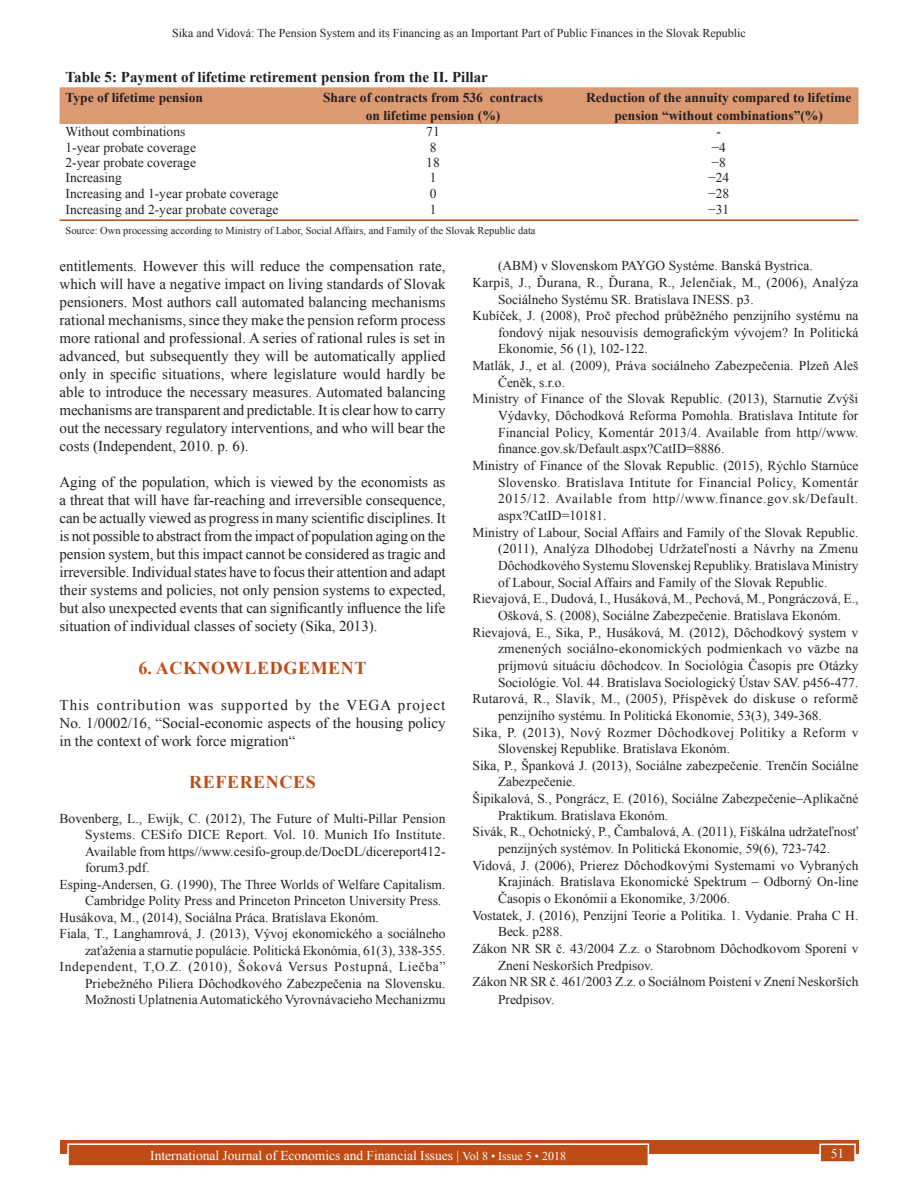
<style>
.page{position:relative;width:918px;height:1188px;background:#fff}
.page>*{position:absolute;margin:0;border:0;box-sizing:border-box;transform-origin:0 0}
.t1{font:700 18px "Times New Roman";letter-spacing:.035em;color:#bd4c16}
.TX{font:15px/18px "Times New Roman";color:#231f20;text-align:justify}
.TT{font:700 15px "Times New Roman";color:#231f20}
.REF{font:13.5px/16.6px "Times New Roman";color:#231f20}
.TCH{font:700 13.5px/18px "Times New Roman";color:#231f20;text-align:center}
.TB{font:13.5px "Times New Roman";color:#231f20}
.REF-2{font:13.5px/16.6px "Times New Roman";letter-spacing:.025em;color:#231f20}
.t2{font:13.5px "Times New Roman";color:#fff}
.TBL{font:13.5px "Times New Roman";color:#231f20}
.t3{font:12px "Times New Roman";color:#231f20}
.TFN{font:10.5px "Times New Roman";color:#231f20}
.s1{font-size:12px}
</style>
<div class="page">
<div style="left:60px;top:1140px;width:798px;height:13px;background:#bd4c16"></div>
<div style="left:68px;top:1144px;width:580px;height:22px;background:#bd4c16"></div>
<div style="left:67px;top:1143px;width:582px;height:24px;border:2px solid #fff"></div>
<div style="left:820px;top:1144px;width:35px;height:18px;background:#bd4c16"></div>
<div style="left:819px;top:1144px;width:37px;height:19px;border:2px solid #fff"></div>
<div style="left:60px;top:87px;width:798px;height:37px;background:#dd9972"></div>
<hr style="left:60px;top:219px;width:227px;height:2px;background:#bd4c16">
<hr style="left:287px;top:219px;width:25px;height:2px;background:#bd4c16">
<hr style="left:312px;top:219px;width:242px;height:2px;background:#bd4c16">
<hr style="left:554px;top:219px;width:25px;height:2px;background:#bd4c16">
<hr style="left:579px;top:219px;width:279px;height:2px;background:#bd4c16">
<p class="t3" style="left:172px;top:25px;width:575px">Sika and Vidová: The Pension System and its Financing as an Important Part of Public Finances in the Slovak Republic</p>
<p class="TT" style="left:66px;top:66px;width:424px">Table 5: Payment of lifetime retirement pension from the II. Pillar</p>
<p class="TCH" style="left:66px;top:88px;width:139px">Type of lifetime pension</p>
<p class="TCH" style="left:323px;top:88px;width:221px">Share of contracts from 536 contracts on lifetime pension (%)</p>
<p class="TCH" style="left:586px;top:88px;width:267px">Reduction of the annuity compared to lifetime pension “without combinations”(%)</p>
<p class="TB" style="left:66px;top:122px;width:121px">Without combinations</p>
<p class="TB" style="left:426px;top:122px;width:15px">71</p>
<p class="TB" style="left:716px;top:122px;width:5px">‑</p>
<p class="TB" style="left:66px;top:138px;width:132px">1‑year probate coverage</p>
<p class="TB" style="left:430px;top:138px;width:8px">8</p>
<p class="TB" style="left:712px;top:138px;width:16px">−4</p>
<p class="TB" style="left:66px;top:153px;width:132px">2‑year probate coverage</p>
<p class="TB" style="left:426px;top:153px;width:15px">18</p>
<p class="TB" style="left:712px;top:153px;width:16px">−8</p>
<p class="TB" style="left:66px;top:168px;width:58px">Increasing</p>
<p class="TB" style="left:430px;top:168px;width:8px">1</p>
<p class="TB" style="left:708px;top:168px;width:23px">−24</p>
<p class="TB" style="left:66px;top:184px;width:214px">Increasing and 1‑year probate coverage</p>
<p class="TB" style="left:430px;top:184px;width:8px">0</p>
<p class="TB" style="left:708px;top:184px;width:23px">−28</p>
<p class="TBL" style="left:66px;top:200px;width:214px">Increasing and 2‑year probate coverage</p>
<p class="TBL" style="left:430px;top:200px;width:8px">1</p>
<p class="TBL" style="left:708px;top:200px;width:23px">−31</p>
<p class="TFN" style="left:66px;top:223px;width:472px">Source: Own processing according to Ministry of Labor, Social Affairs, and Family of the Slovak Republic data</p>
<p class="TX" style="left:60px;top:257px;width:388px">entitlements. However this will reduce the compensation rate, which will have a negative impact on living standards of Slovak pensioners. Most authors call automated balancing mechanisms rational mechanisms, since they make the pension reform process more rational and professional. A series of rational rules is set in advanced, but subsequently they will be automatically applied only in specific situations, where legislature would hardly be able to introduce the necessary measures. Automated balancing mechanisms are transparent and predictable. It is clear how to carry out the necessary regulatory interventions, and who will bear the costs (Independent, 2010. p. 6).</p>
<p class="TX" style="left:60px;top:473px;width:388px">Aging of the population, which is viewed by the economists as a threat that will have far-reaching and irreversible consequence, can be actually viewed as progress in many scientific disciplines. It is not possible to abstract from the impact of population aging on the pension system, but this impact cannot be considered as tragic and irreversible. Individual states have to focus their attention and adapt their systems and policies, not only pension systems to expected, but also unexpected events that can significantly influence the life situation of individual classes of society (Sika, 2013).</p>
<h1 class="t1" style="left:138px;top:655px;width:230px">6. ACKNOWLEDGEMENT</h1>
<p class="TX" style="left:60px;top:695px;width:387px">This contribution was supported by the VEGA project No. 1/0002/16, “Social-economic aspects of the housing policy in the context of work force migration“</p>
<h1 class="t1" style="left:189px;top:769px;width:128px">REFERENCES</h1>
<p class="REF" style="left:85px;top:810px;width:362px;text-align:justify;text-indent:-26px">Bovenberg, L., Ewijk, C. (2012), The Future of Multi-Pillar Pension Systems. CESifo DICE Report. Vol. 10. Munich Ifo Institute.<br>Available from https//www.cesifo-group.de/DocDL/dicereport412- forum3.pdf.</p>
<p class="REF" style="left:85px;top:876px;width:362px;text-indent:-26px">Esping-Andersen, G. (1990), The Three Worlds of Welfare Capitalism.<br>Cambridge Polity Press and Princeton Princeton University Press.</p>
<p class="REF" style="left:60px;top:909px;width:321px">Husákova, M., (2014), Sociálna Práca. Bratislava Ekonóm.</p>
<p class="REF" style="left:60px;top:925px;width:388px;text-align:right">Fiala, T., Langhamrová, J. (2013), Vývoj ekonomického a sociálneho zaťaženia a starnutie populácie. Politická Ekonómia, 61(3), 338-355.</p>
<p class="REF" style="left:85px;top:958px;width:362px;text-align:justify;text-indent:-26px">Independent, T,O.Z. (2010), Šoková Versus Postupná, Liečba” Priebežného Piliera Dôchodkového Zabezpečenia na Slovensku.<br>Možnosti Uplatnenia Automatického Vyrovnávacieho Mechanizmu</p>
<p class="REF" style="left:498px;top:257px;width:316px">(ABM) v Slovenskom PAYGO Systéme. Banská Bystrica.</p>
<p class="REF" style="left:498px;top:274px;width:362px;text-indent:-26px">Karpiš, J., Ďurana, R., Ďurana, R., Jelenčiak, M., (2006), Analýza<br>Sociálneho Systému SR. Bratislava INESS. p3.</p>
<p class="REF" style="left:498px;top:307px;width:362px;text-align:justify;text-indent:-26px">Kubíček, J. (2008), Proč přechod průběžného penzijního systému na fondový nijak nesouvisís demografickým vývojem? In Politická Ekonomie, 56 (1), 102-122.</p>
<p class="REF" style="left:498px;top:357px;width:362px;text-indent:-26px">Matlák, J., et al. (2009), Práva sociálneho Zabezpečenia. Plzeň Aleš<br>Čeněk, s.r.o.</p>
<p class="REF" style="left:498px;top:390px;width:362px;text-align:justify;text-indent:-26px">Ministry of Finance of the Slovak Republic. (2013), Starnutie Zvýši Výdavky, Dôchodková Reforma Pomohla. Bratislava Intitute for Financial Policy, Komentár 2013/4. Available from http//www. finance.gov.sk/Default.aspx?CatID=8886.</p>
<p class="REF" style="left:498px;top:457px;width:362px;text-align:justify;text-indent:-26px">Ministry of Finance of the Slovak Republic. (2015), Rýchlo Starnúce Slovensko. Bratislava Intitute for Financial Policy, Komentár 2015/12. Available from http//www.finance.gov.sk/Default. aspx?CatID=10181.</p>
<p class="REF" style="left:498px;top:523px;width:362px;text-align:justify;text-indent:-26px">Ministry of Labour, Social Affairs and Family of the Slovak Republic. (2011), Analýza Dlhodobej Udržateľnosti a Návrhy na Zmenu Dôchodkového Systemu Slovenskej Republiky. Bratislava Ministry of Labour, Social Affairs and Family of the Slovak Republic.</p>
<p class="REF" style="left:498px;top:590px;width:362px;text-indent:-26px">Rievajová, E., Dudová, I., Husáková, M., Pechová, M., Pongráczová, E.,<br>Ošková, S. (2008), Sociálne Zabezpečenie. Bratislava Ekonóm.</p>
<p class="REF" style="left:498px;top:623px;width:362px;text-align:justify;text-indent:-26px">Rievajová, E., Sika, P., Husáková, M. (2012), Dôchodkový system v zmenených sociálno-ekonomických podmienkach vo väzbe na príjmovú situáciu dôchodcov. In Sociológia Časopis pre Otázky Sociológie. Vol. 44. Bratislava Sociologický Ústav SAV. p456-477.</p>
<p class="REF" style="left:498px;top:690px;width:362px;text-indent:-26px">Rutarová, R., Slavík, M., (2005), Příspěvek do diskuse o reformě penzijního systému. In Politická Ekonomie, 53(3), 349-368.</p>
<p class="REF-2" style="left:498px;top:723px;width:362px;text-indent:-26px">Sika, P. (2013), Nový Rozmer Dôchodkovej Politiky a Reform v<br>Slovenskej Republike. Bratislava Ekonóm.</p>
<p class="REF" style="left:498px;top:757px;width:362px;text-indent:-26px">Sika, P., Španková J. (2013), Sociálne zabezpečenie. Trenčín Sociálne<br>Zabezpečenie.</p>
<p class="REF" style="left:498px;top:790px;width:362px;text-indent:-26px">Šipikalová, S., Pongrácz, E. (2016), Sociálne Zabezpečenie–Aplikačné<br>Praktikum. Bratislava Ekonóm.</p>
<p class="REF" style="left:472px;top:823px;width:387px;text-align:center">Sivák, R., Ochotnický, P., Čambalová, A. (2011), Fiškálna udržateľnosť penzijných systémov. In Politická Ekonomie, 59(6), 723-742.</p>
<p class="REF" style="left:498px;top:856px;width:362px;text-align:justify;text-indent:-26px">Vidová, J. (2006), Prierez Dôchodkovými Systemami vo Vybraných Krajinách. Bratislava Ekonomické Spektrum – Odborný On-line Časopis o Ekonómii a Ekonomike, 3/2006.</p>
<p class="REF" style="left:498px;top:906px;width:362px;text-indent:-26px">Vostatek, J. (2016), Penzijní Teorie a Politika. 1. Vydanie. Praha C H.<br>Beck. p288.</p>
<p class="REF" style="left:498px;top:940px;width:362px;text-indent:-26px">Zákon NR SR č. 43/2004 Z.z. o Starobnom Dôchodkovom Sporení v<br>Znení Neskorších Predpisov.</p>
<p class="REF" style="left:498px;top:972px;width:362px;line-height:18.1px;text-indent:-26px">Zákon NR SR č. 461/2003 Z.z. o Sociálnom Poistení v Znení Neskorších<br>Predpisov.</p>
<p class="t2" style="left:150px;top:1146px;width:417px">International Journal of Economics and Financial Issues | <span class="s1">Vol 8 • Issue 5 • 2018</span></p>
<p class="t2" style="left:831px;top:1144px;width:15px">51</p>
</div>
